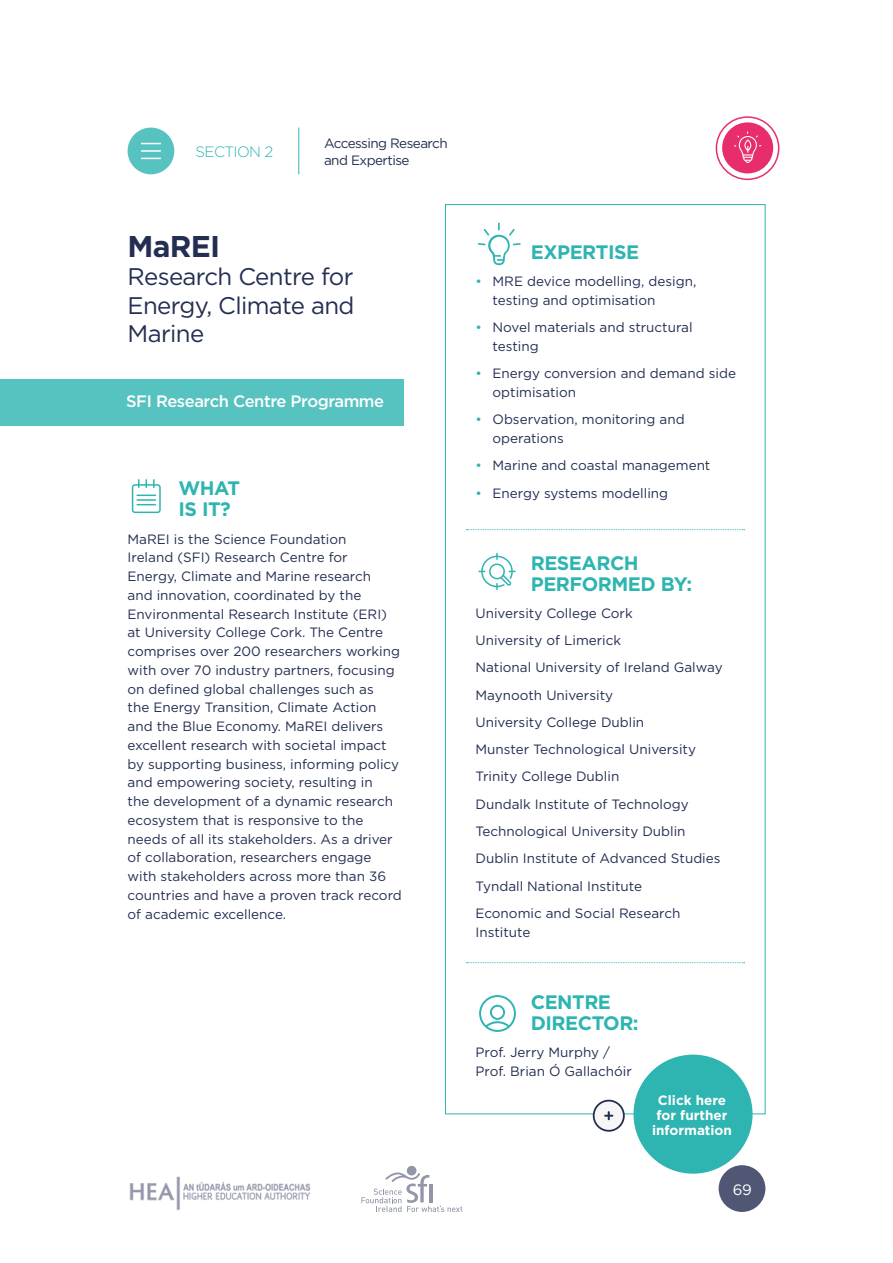
<style>
.page{position:relative;width:893px;height:1263px;background:#fff}
.page>*{position:absolute;margin:0;border:0;box-sizing:border-box;transform-origin:0 0}
.t1{font:700 30px "Gotham";letter-spacing:-.025em;color:#242e52}
.t2{font:24px/28.5px "Gotham";letter-spacing:-.025em;color:#242e52;text-align:justify}
.t3{font:700 19.5px/21px "Gotham";letter-spacing:-.025em;color:#2eb5b1}
.t4{font:500 16.5px "Gotham";letter-spacing:-.025em;color:#fff}
.t5{font:300 15px "Gotham";letter-spacing:-.04em;color:#2eb5b1}
.t6{font:15px "Gotham";color:#fff}
.t7{font:13.5px/18.8px "Gotham";color:#242e52}
.t8{font:700 13.5px/15px "Gotham";color:#fff;text-align:center}
.t9{font:13.5px/16.5px "Gotham";letter-spacing:-.04em;color:#242e52}
.s1{color:#2eb5b1}
</style>
<div class="page">
<div style="left:128px;top:128px;width:46px;height:46px;background:#57c3c0;border-radius:23px"></div>
<svg style="left:141px;top:143px;width:20px;height:1px"></svg>
<hr style="left:141px;top:150px;width:20px;height:2px;background:#fff">
<svg style="left:141px;top:158px;width:20px;height:1px"></svg>
<hr style="left:298px;top:128px;width:1px;height:46px;background:#2eb5b1">
<svg style="left:466px;top:529px;width:279px;height:1px"></svg>
<svg style="left:132px;top:479px;width:29px;height:34px"></svg>
<svg style="left:478px;top:553px;width:38px;height:37px"></svg>
<svg style="left:477px;top:222px;width:44px;height:43px"></svg>
<svg style="left:466px;top:962px;width:279px;height:1px"></svg>
<svg style="left:479px;top:995px;width:37px;height:37px"></svg>
<div style="left:633px;top:1054px;width:120px;height:120px;background:#2eb5b1;border-radius:50%"></div>
<svg style="left:593px;top:1100px;width:32px;height:32px"></svg>
<div style="left:0;top:379px;width:404px;height:47px;background:#57c3c0"></div>
<div style="left:716px;top:116px;width:63px;height:64px;border:2px solid #e72d6b;border-radius:50%"></div>
<div style="left:722px;top:122px;width:51px;height:51px;background:#e72d6b;border-radius:50%"></div>
<svg style="left:734px;top:131px;width:27px;height:32px"></svg>
<img style="left:129px;top:1176px;width:182px;height:35px">
<div style="left:407px;top:1166px;width:9px;height:9px;background:#9196a8;border-radius:50%"></div>
<svg style="left:361px;top:1172px;width:101px;height:40px"></svg>
<hr style="left:429px;top:1184px;width:4px;height:18px;background:#9196a8">
<div style="left:719px;top:1165px;width:46px;height:47px;background:#4f5774;border-radius:50%"></div>
<p class="t5" style="left:196px;top:144px;width:79px">SECTION 2</p>
<p class="t9" style="left:324px;top:135px;width:125px">Accessing Research and Expertise</p>
<h1 class="t1" style="left:128px;top:229px;width:94px">MaREI</h1>
<h2 class="t2" style="left:128px;top:262px;width:228px">Research Centre for Energy, Climate and Marine</h2>
<p class="t4" style="left:126px;top:392px;width:260px">SFI Research Centre Programme</p>
<h3 class="t3" style="left:179px;top:477px;width:63px">WHAT<br>IS IT?</h3>
<p class="t7" style="left:128px;top:529px;width:276px">MaREI is the Science Foundation<br>Ireland (SFI) Research Centre for<br>Energy, Climate and Marine research<br>and innovation, coordinated by the Environmental Research Institute (ERI) at University College Cork. The Centre comprises over 200 researchers working with over 70 industry partners, focusing on defined global challenges such as<br>the Energy Transition, Climate Action and the Blue Economy. MaREI delivers excellent research with societal impact by supporting business, informing policy and empowering society, resulting in<br>the development of a dynamic research ecosystem that is responsive to the needs of all its stakeholders. As a driver of collaboration, researchers engage with stakeholders across more than 36 countries and have a proven track record of academic excellence.</p>
<h3 class="t3" style="left:531px;top:241px;width:110px">EXPERTISE</h3>
<p class="t7" style="left:492px;top:272px;width:205px;text-indent:-17px"><span class="s1">•</span> MRE device modelling, design, testing and optimisation</p>
<p class="t7" style="left:492px;top:318px;width:202px;text-indent:-17px"><span class="s1">•</span> Novel materials and structural testing</p>
<p class="t7" style="left:492px;top:364px;width:245px;text-indent:-17px"><span class="s1">•</span> Energy conversion and demand side optimisation</p>
<p class="t7" style="left:492px;top:410px;width:194px;text-indent:-17px"><span class="s1">•</span> Observation, monitoring and operations</p>
<p class="t7" style="left:475px;top:456px;width:236px"><span class="s1">•</span> Marine and coastal management</p>
<p class="t7" style="left:475px;top:483px;width:194px"><span class="s1">•</span> Energy systems modelling</p>
<h3 class="t3" style="left:531px;top:552px;width:163px">RESEARCH<br>PERFORMED BY:</h3>
<p class="t7" style="left:475px;top:599px;width:249px;line-height:27.3px">University College Cork<br>University of Limerick<br>National University of Ireland Galway<br>Maynooth University<br>University College Dublin<br>Munster Technological University<br>Trinity College Dublin<br>Dundalk Institute of Technology<br>Technological University Dublin<br>Dublin Institute of Advanced Studies<br>Tyndall National Institute<br>Economic and Social Research</p>
<p class="t7" style="left:475px;top:922px;width:56px">Institute</p>
<h3 class="t3" style="left:531px;top:990px;width:109px">CENTRE<br>DIRECTOR:</h3>
<p class="t7" style="left:475px;top:1042px;width:158px">Prof. Jerry Murphy /<br>Prof. Brian Ó Gallachóir</p>
<p class="t8" style="left:652px;top:1092px;width:81px">Click here for further information</p>
<p class="t6" style="left:733px;top:1181px;width:21px">69</p>
</div>
